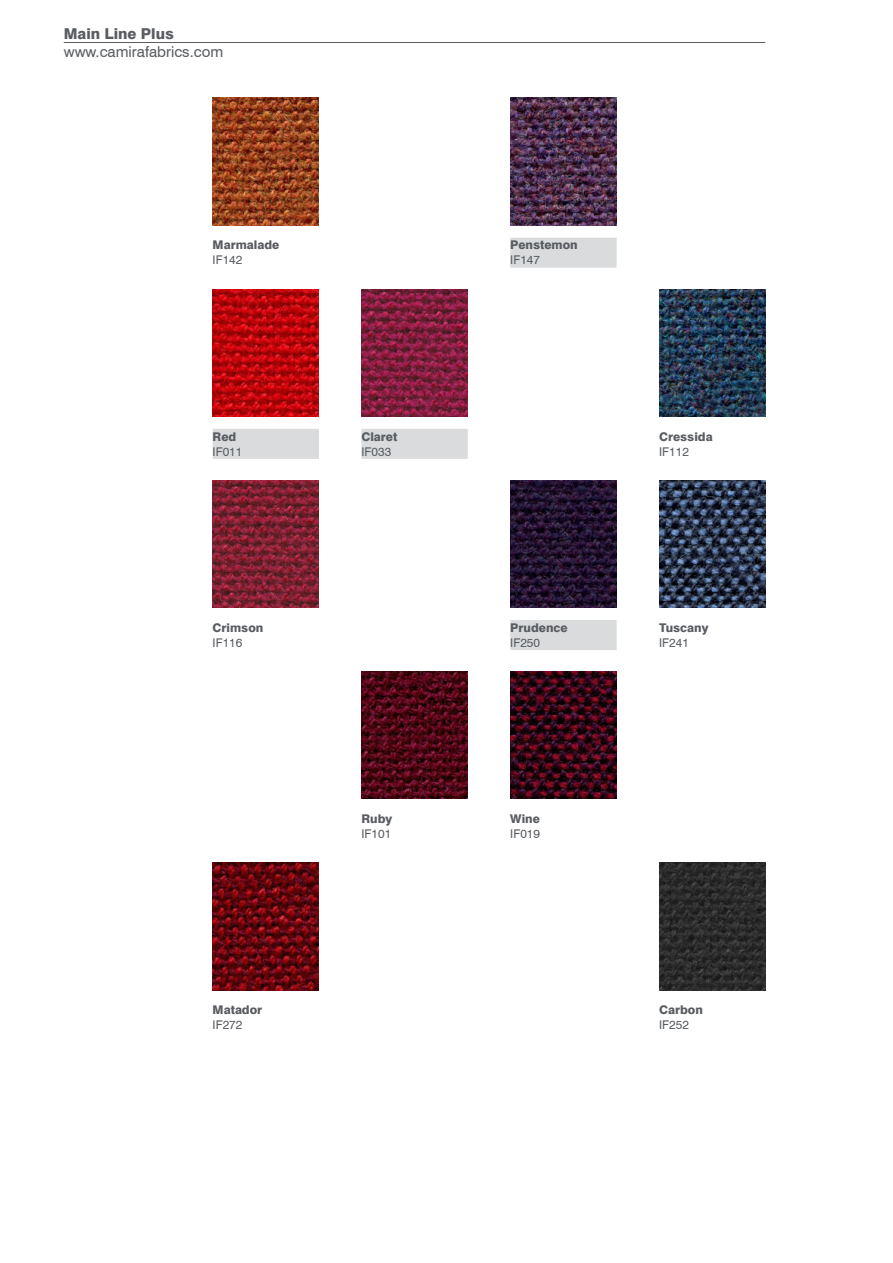
<style>
.page{position:relative;width:893px;height:1263px;background:#fff}
.page>*{position:absolute;margin:0;border:0;box-sizing:border-box;transform-origin:0 0}
.t1{font:15px "Swiss 721 BT";color:#595c61}
.t2{font:800 15px "Swiss 721 BT";color:#595c61}
.t3{font:800 12px "Swiss 721 BT";color:#595c61}
.t4{font:12px "Swiss 721 BT";color:#595c61}
</style>
<div class="page">
<hr style="left:64px;top:42px;width:701px;height:1px;background:#595c61">
<img style="left:213px;top:98px;width:106px;height:127px">
<img style="left:510px;top:98px;width:107px;height:127px">
<div style="left:510px;top:238px;width:107px;height:30px;background:#d9dbdc"></div>
<img style="left:213px;top:289px;width:106px;height:128px">
<img style="left:361px;top:289px;width:107px;height:128px">
<img style="left:659px;top:289px;width:106px;height:128px">
<div style="left:213px;top:429px;width:106px;height:30px;background:#d9dbdc"></div>
<div style="left:361px;top:429px;width:107px;height:30px;background:#d9dbdc"></div>
<img style="left:213px;top:480px;width:106px;height:128px">
<img style="left:510px;top:480px;width:107px;height:128px">
<img style="left:659px;top:480px;width:106px;height:128px">
<div style="left:510px;top:620px;width:107px;height:30px;background:#d9dbdc"></div>
<img style="left:361px;top:671px;width:107px;height:128px">
<img style="left:510px;top:671px;width:107px;height:128px">
<img style="left:213px;top:862px;width:106px;height:128px">
<img style="left:659px;top:862px;width:106px;height:128px">
<p class="t2" style="left:64px;top:25px;width:112px">Main Line Plus</p>
<p class="t1" style="left:64px;top:42px;width:161px">www.camirafabrics.com</p>
<p class="t3" style="left:213px;top:238px;width:68px">Marmalade</p>
<p class="t4" style="left:213px;top:253px;width:31px">IF142</p>
<p class="t3" style="left:510px;top:238px;width:69px">Penstemon</p>
<p class="t4" style="left:510px;top:253px;width:31px">IF147</p>
<p class="t3" style="left:213px;top:429px;width:25px">Red</p>
<p class="t4" style="left:213px;top:444px;width:31px">IF011</p>
<p class="t3" style="left:361px;top:429px;width:38px">Claret</p>
<p class="t4" style="left:361px;top:444px;width:31px">IF033</p>
<p class="t3" style="left:659px;top:429px;width:55px">Cressida</p>
<p class="t4" style="left:659px;top:444px;width:31px">IF112</p>
<p class="t3" style="left:213px;top:620px;width:52px">Crimson</p>
<p class="t4" style="left:213px;top:635px;width:31px">IF116</p>
<p class="t3" style="left:510px;top:620px;width:59px">Prudence</p>
<p class="t4" style="left:510px;top:635px;width:31px">IF250</p>
<p class="t3" style="left:659px;top:620px;width:51px">Tuscany</p>
<p class="t4" style="left:659px;top:635px;width:31px">IF241</p>
<p class="t3" style="left:361px;top:811px;width:32px">Ruby</p>
<p class="t4" style="left:361px;top:826px;width:31px">IF101</p>
<p class="t3" style="left:510px;top:811px;width:31px">Wine</p>
<p class="t4" style="left:510px;top:826px;width:31px">IF019</p>
<p class="t3" style="left:213px;top:1002px;width:51px">Matador</p>
<p class="t4" style="left:213px;top:1017px;width:31px">IF272</p>
<p class="t3" style="left:659px;top:1002px;width:45px">Carbon</p>
<p class="t4" style="left:659px;top:1017px;width:31px">IF252</p>
</div>
